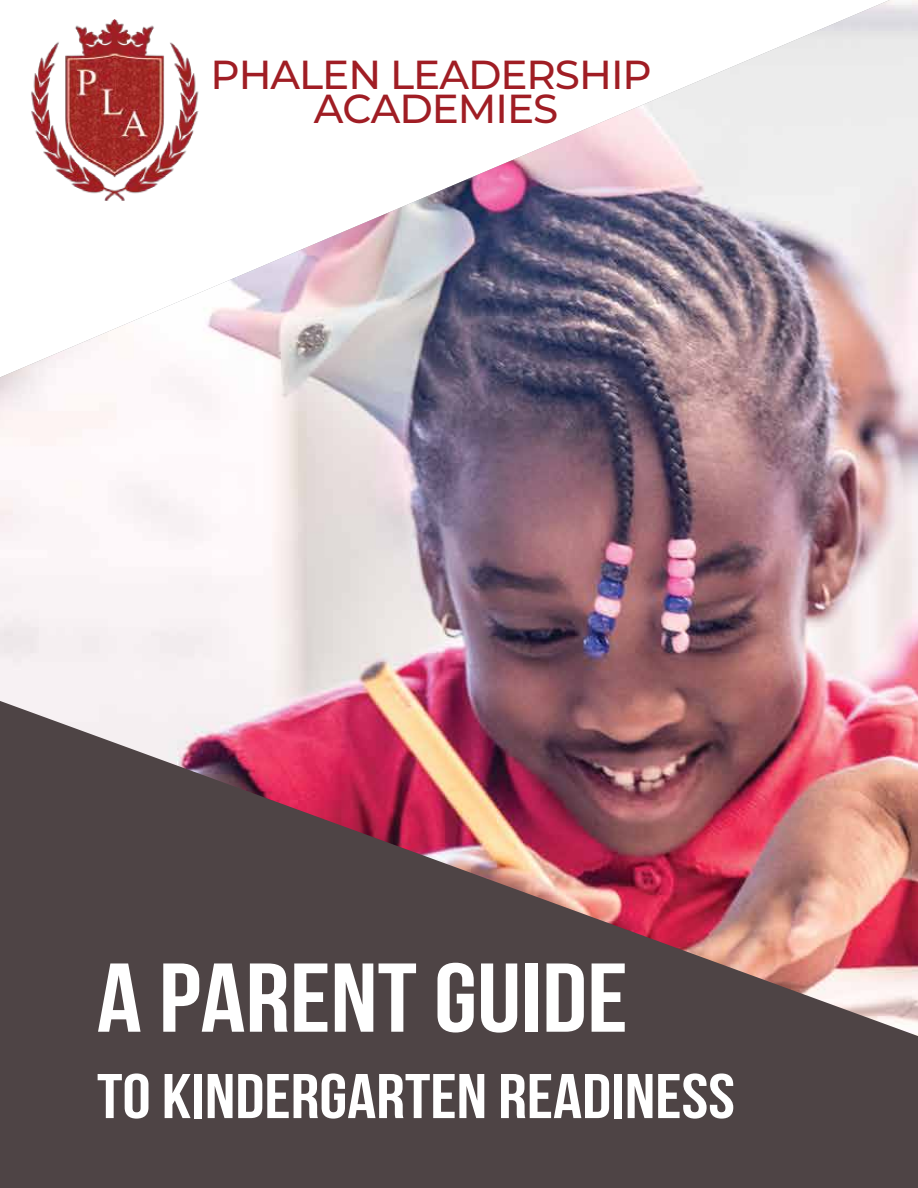
<style>
.page{position:relative;width:918px;height:1188px;background:#fff}
.page>*{position:absolute;margin:0;border:0;box-sizing:border-box;transform-origin:0 0}
.t1{font:97.5px "Bebas Neue";color:#fff;scale:1.13 1}
.t2{font:63px "Bebas Neue";color:#fff;scale:1.13 1}
.t3{font:500 40.5px/34.5px "Montserrat";letter-spacing:-.025em;color:#a01d24;text-align:center}
</style>
<div class="page">
<img style="left:0;top:0;width:918px;height:701px">
<img style="left:0;top:701px;width:918px;height:487px">
<img style="left:25px;top:19px;width:179px;height:182px">
<p class="t3" style="left:211px;top:56px;width:443px">PHALEN LEADERSHIP<br>ACADEMIES</p>
<h1 class="t1" style="left:97px;top:945px;width:471px">A PARENT GUIDE</h1>
<h2 class="t2" style="left:97px;top:1062px;width:566px">TO KINDERGARTEN READINESS</h2>
</div>
